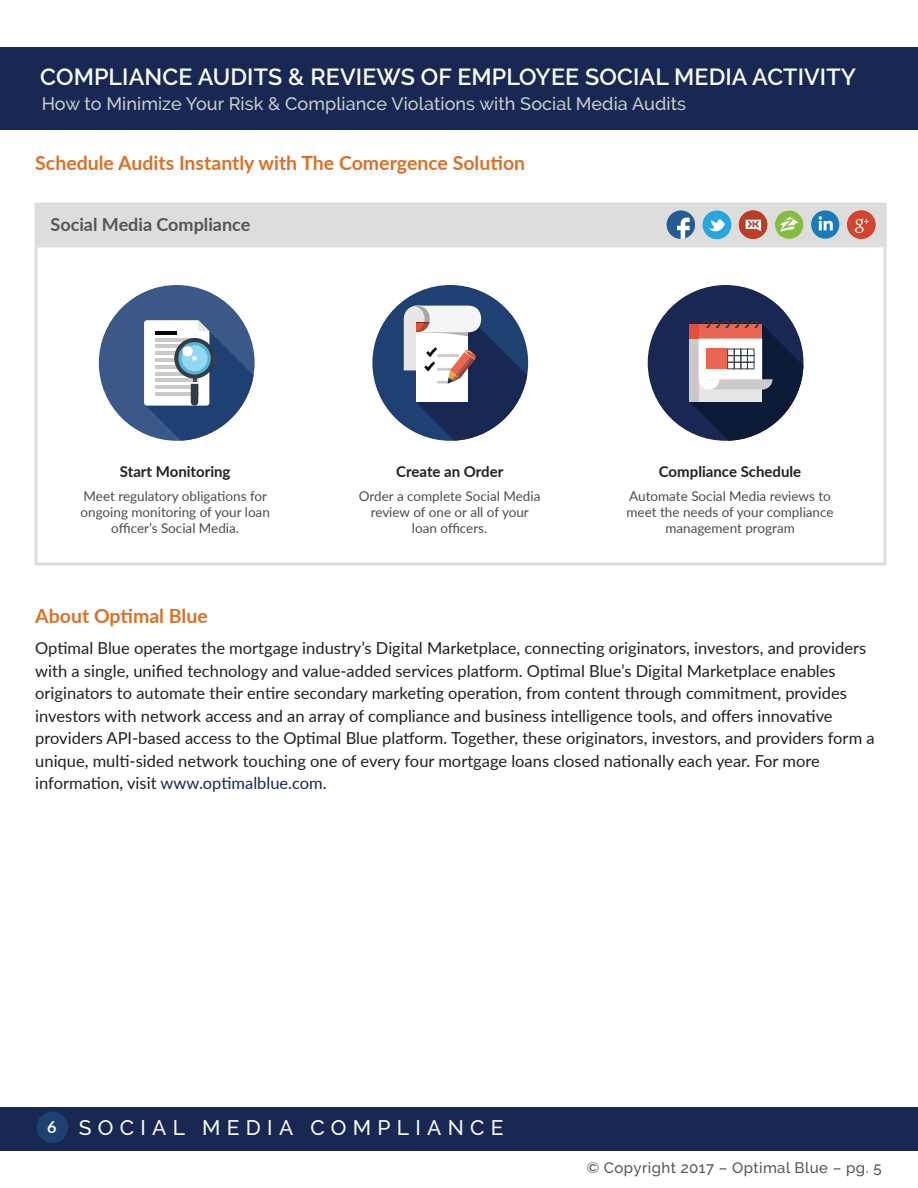
<style>
.page{position:relative;width:918px;height:1188px;background:#fff}
.page>*{position:absolute;margin:0;border:0;box-sizing:border-box;transform-origin:0 0}
.t1{font:600 23.25px "Raleway";letter-spacing:.005em;color:#f9fafa}
.t2{font:500 21px "Raleway";letter-spacing:.3em;color:#f9fafa}
.t3{font:700 19.5px "Lato";color:#dc7026}
.t4{font:500 18px "Raleway";letter-spacing:.005em;color:#ceccca}
.t5{font:700 18px "Lato";color:#545654}
.t6{font:16.5px/22.5px "Lato";color:#231f20}
.t7{font:700 15px "Lato";color:#231f20}
.t8{font:500 15px "Raleway";letter-spacing:.03em;color:#545654}
.t9{font:13.5px/16.2px "Lato";color:#4c4c4c;text-align:center}
.s1{color:#182853}
.s2{font-family:"Lato";font-weight:700;font-size:16.2px}
</style>
<div class="page">
<div style="left:0;top:47px;width:918px;height:83px;background:#182853"></div>
<div style="left:0;top:1107px;width:918px;height:43px;background:#182853"></div>
<div style="left:37px;top:1111px;width:31px;height:32px;background:#1f4073;border-radius:50%"></div>
<div style="left:35px;top:202px;width:852px;height:364px;border:3px solid #dddddb"></div>
<div style="left:36px;top:204px;width:851px;height:44px;background:#dddddb;border:2px solid #dddddb"></div>
<div style="left:811px;top:210px;width:28px;height:29px;background:#157cbc;border-radius:14px"></div>
<svg style="left:819px;top:216px;width:14px;height:14px"></svg>
<div style="left:667px;top:210px;width:28px;height:29px;background:#245c98;border-radius:14px"></div>
<svg style="left:677px;top:218px;width:13px;height:21px"></svg>
<svg style="left:703px;top:210px;width:28px;height:29px"></svg>
<svg style="left:739px;top:210px;width:28px;height:29px"></svg>
<svg style="left:847px;top:210px;width:29px;height:29px"></svg>
<svg style="left:775px;top:210px;width:28px;height:29px"></svg>
<div style="left:648px;top:285px;width:155px;height:156px;background:#182853;border-radius:50%"></div>
<svg style="left:689px;top:320px;width:114px;height:121px"></svg>
<div style="left:372px;top:285px;width:156px;height:156px;background:#1f4073;border-radius:50%"></div>
<svg style="left:404px;top:305px;width:123px;height:136px"></svg>
<div style="left:99px;top:285px;width:156px;height:156px;background:#3a5989;border-radius:50%"></div>
<svg style="left:144px;top:320px;width:110px;height:121px"></svg>
<h1 class="t1" style="left:40px;top:63px;width:817px">COMPLIANCE AUDITS &amp; REVIEWS OF EMPLOYEE SOCIAL MEDIA ACTIVITY</h1>
<p class="t4" style="left:42px;top:93px;width:646px">How to Minimize Your Risk &amp; Compliance Violations with Social Media Audits</p>
<p class="t3" style="left:35px;top:149px;width:491px">Schedule Audits Instantly with The Comergence Solution</p>
<p class="t5" style="left:51px;top:211px;width:201px">Social Media Compliance</p>
<p class="t7" style="left:120px;top:461px;width:112px">Start Monitoring</p>
<p class="t9" style="left:81px;top:487px;width:191px">Meet regulatory obligations for ongoing monitoring of your loan officer’s Social Media.</p>
<p class="t7" style="left:396px;top:461px;width:109px">Create an Order</p>
<p class="t9" style="left:359px;top:487px;width:183px">Order a complete Social Media review of one or all of your loan officers.</p>
<p class="t7" style="left:659px;top:461px;width:144px">Compliance Schedule</p>
<p class="t9" style="left:627px;top:487px;width:209px">Automate Social Media reviews to meet the needs of your compliance management program</p>
<p class="t3" style="left:35px;top:601px;width:174px">About Optimal Blue</p>
<p class="t6" style="left:35px;top:636px;width:841px">Optimal Blue operates the mortgage industry’s Digital Marketplace, connecting originators, investors, and providers with a single, unified technology and value-added services platform. Optimal Blue’s Digital Marketplace enables originators to automate their entire secondary marketing operation, from content through commitment, provides investors with network access and an array of compliance and business intelligence tools, and offers innovative providers API-based access to the Optimal Blue platform. Together, these originators, investors, and providers form a unique, multi-sided network touching one of every four mortgage loans closed nationally each year. For more information, visit <span class="s1">www.optimalblue.com</span>.</p>
<p class="t2" style="left:47px;top:1115px;width:458px"><span class="s2">6</span> SOCIAL MEDIA COMPLIANCE</p>
<p class="t8" style="left:587px;top:1159px;width:296px">© Copyright 2017 – Optimal Blue – pg. 5</p>
</div>
